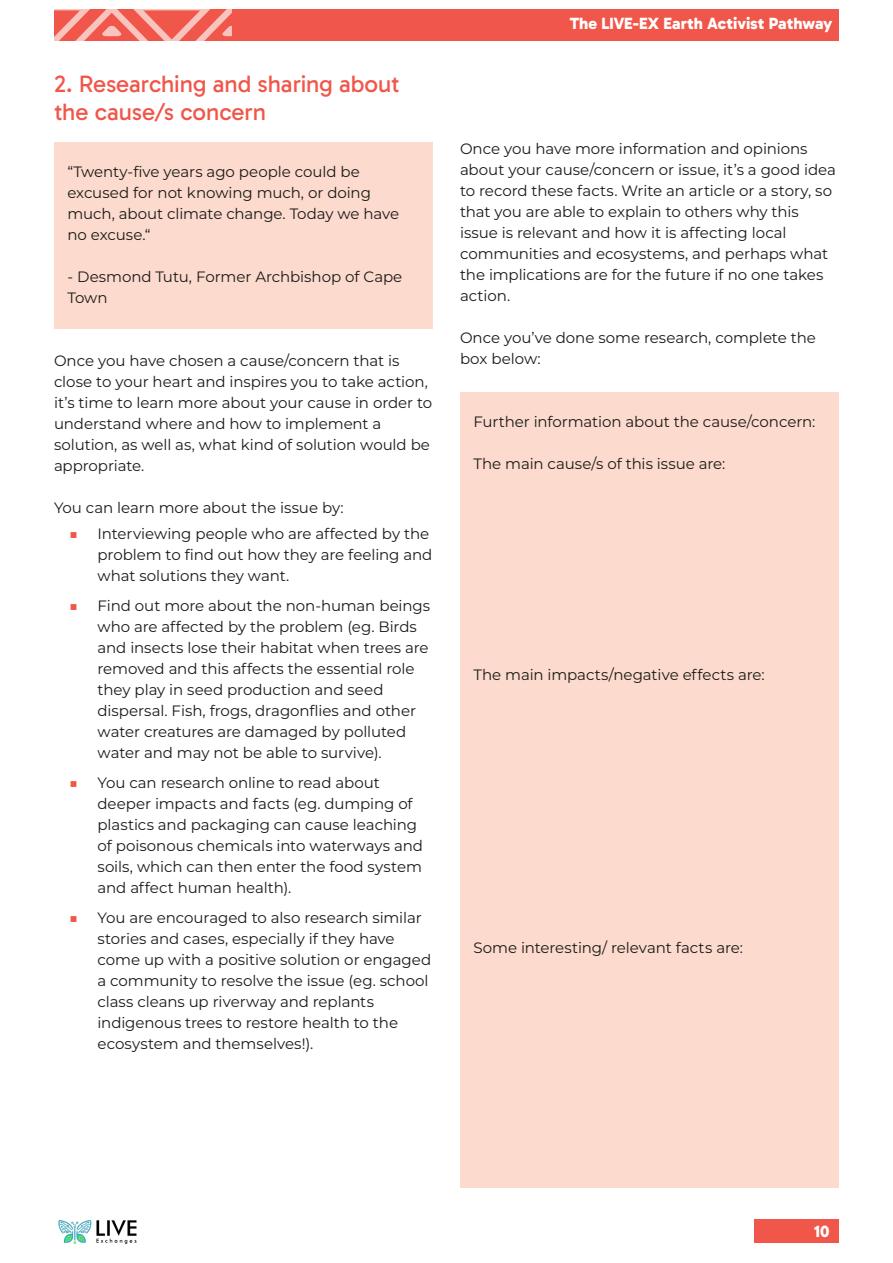
<style>
.page{position:relative;width:893px;height:1263px;background:#fff}
.page>*{position:absolute;margin:0;border:0;box-sizing:border-box;transform-origin:0 0}
.subtopic{font:24px/28.8px "Gabarito";letter-spacing:-.005em;color:#f05649}
.t1{font:800 16.5px "Gabarito";letter-spacing:-.005em;color:#fff}
.body_text_style{font:15px/21px "Montserrat";letter-spacing:-.005em;color:#1b1b18}
.s1{font-weight:700;font-style:italic;color:#f05649}
</style>
<div class="page">
<img style="left:58px;top:1220px;width:79px;height:24px">
<div style="left:755px;top:1219px;width:84px;height:24px;background:#f05649"></div>
<div style="left:54px;top:9px;width:785px;height:31px;background:#f05649"></div>
<svg style="left:54px;top:9px;width:178px;height:32px"></svg>
<div style="left:54px;top:142px;width:379px;height:186px;background:#fcdacd"></div>
<div style="left:460px;top:392px;width:379px;height:795px;background:#fcdacd"></div>
<p class="subtopic" style="left:54px;top:69px;width:347px">2. Researching and sharing about the cause/s concern</p>
<p class="body_text_style" style="left:68px;top:161px;width:333px">“Twenty-five years ago people could be excused for not knowing much, or doing much, about climate change. Today we have no excuse.“</p>
<p class="body_text_style" style="left:68px;top:266px;width:336px">- Desmond Tutu, Former Archbishop of Cape<br>Town</p>
<p class="body_text_style" style="left:54px;top:350px;width:380px">Once you have chosen a cause/concern that is close to your heart and inspires you to take action, it’s time to learn more about your cause in order to understand where and how to implement a solution, as well as, what kind of solution would be appropriate.</p>
<p class="body_text_style" style="left:54px;top:497px;width:291px">You can learn more about the issue by:</p>
<p class="body_text_style" style="left:98px;top:523px;width:336px;text-indent:-28px"><span class="s1">■</span> Interviewing people who are affected by the problem to find out how they are feeling and what solutions they want.</p>
<p class="body_text_style" style="left:98px;top:595px;width:334px;text-indent:-28px"><span class="s1">■</span> Find out more about the non-human beings who are affected by the problem (eg. Birds and insects lose their habitat when trees are removed and this affects the essential role they play in seed production and seed dispersal. Fish, frogs, dragonflies and other water creatures are damaged by polluted water and may not be able to survive).</p>
<p class="body_text_style" style="left:98px;top:772px;width:327px;text-indent:-28px"><span class="s1">■</span> You can research online to read about deeper impacts and facts (eg. dumping of plastics and packaging can cause leaching of poisonous chemicals into waterways and soils, which can then enter the food system and affect human health).</p>
<p class="body_text_style" style="left:98px;top:907px;width:335px;text-indent:-28px"><span class="s1">■</span> You are encouraged to also research similar stories and cases, especially if they have come up with a positive solution or engaged a community to resolve the issue (eg. school class cleans up riverway and replants indigenous trees to restore health to the ecosystem and themselves!).</p>
<p class="t1" style="left:570px;top:13px;width:264px">The LIVE-EX Earth Activist Pathway</p>
<p class="body_text_style" style="left:460px;top:138px;width:378px">Once you have more information and opinions about your cause/concern or issue, it’s a good idea to record these facts. Write an article or a story, so that you are able to explain to others why this issue is relevant and how it is affecting local communities and ecosystems, and perhaps what the implications are for the future if no one takes action.</p>
<p class="body_text_style" style="left:460px;top:327px;width:357px">Once you’ve done some research, complete the box below:</p>
<p class="body_text_style" style="left:473px;top:411px;width:343px">Further information about the cause/concern:</p>
<p class="body_text_style" style="left:473px;top:453px;width:253px">The main cause/s of this issue are:</p>
<p class="body_text_style" style="left:473px;top:663px;width:293px">The main impacts/negative effects are:</p>
<p class="body_text_style" style="left:473px;top:936px;width:271px">Some interesting/ relevant facts are:</p>
<p class="t1" style="left:814px;top:1221px;width:17px">10</p>
</div>
